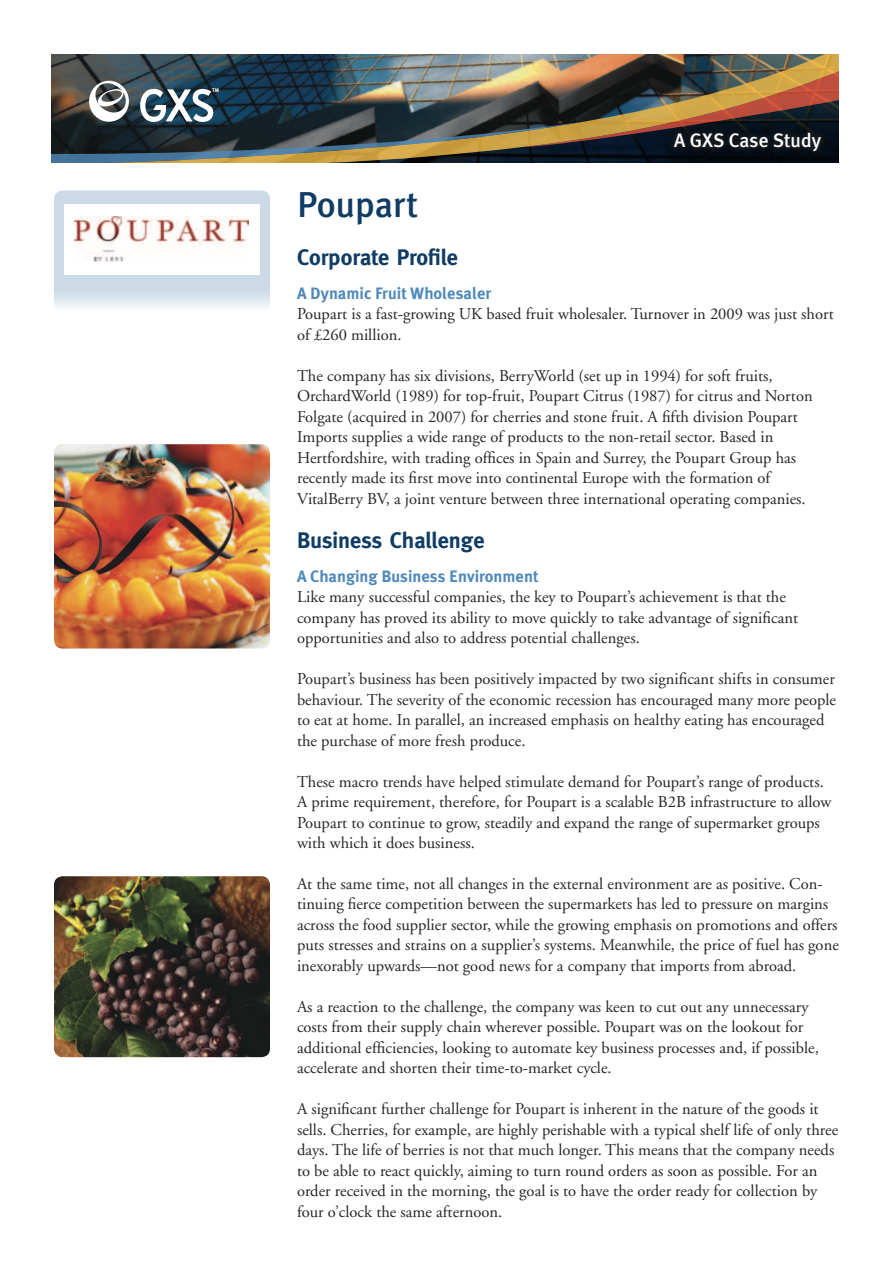
<style>
.page{position:relative;width:893px;height:1263px;background:#fff}
.page>*{position:absolute;margin:0;border:0;box-sizing:border-box;transform-origin:0 0}
.t1{font:500 36px "Meta Plus";color:#103c64}
.t2{font:700 22.5px "Meta";color:#103c64}
.t3{font:500 19.5px "Meta Plus";color:#fff}
.t4{font:16.5px/20.5px "Adobe Garamond";color:#262527}
.t5{font:700 16.5px "Meta Plus";color:#508aba}
.t6{font:700 5.25px "Meta";color:#fff}
</style>
<div class="page">
<svg style="left:54px;top:190px;width:216px;height:118px;background:#d3dfea"></svg>
<img style="left:54px;top:444px;width:216px;height:204px">
<img style="left:54px;top:876px;width:216px;height:181px">
<div style="left:64px;top:205px;width:195px;height:70px;background:#fff"></div>
<img style="left:75px;top:216px;width:173px;height:46px">
<img style="left:52px;top:54px;width:787px;height:15px">
<img style="left:52px;top:69px;width:787px;height:93px">
<p class="t6" style="left:212px;top:87px;width:8px">TM</p>
<h1 class="t1" style="left:297px;top:183px;width:123px">Poupart</h1>
<p class="t3" style="left:674px;top:129px;width:149px">A GXS Case Study</p>
<h2 class="t2" style="left:297px;top:244px;width:163px">Corporate Profile</h2>
<p class="t5" style="left:297px;top:283px;width:196px">A Dynamic Fruit Wholesaler</p>
<p class="t4" style="left:297px;top:304px;width:538px">Poupart is a fast-growing UK based fruit wholesaler. Turnover in 2009 was just short of £260 million.</p>
<p class="t4" style="left:297px;top:366px;width:517px">The company has six divisions, BerryWorld (set up in 1994) for soft fruits, OrchardWorld (1989) for top-fruit, Poupart Citrus (1987) for citrus and Norton Folgate (acquired in 2007) for cherries and stone fruit. A fifth division Poupart Imports supplies a wide range of products to the non-retail sector. Based in Hertfordshire, with trading offices in Spain and Surrey, the Poupart Group has recently made its first move into continental Europe with the formation of VitalBerry BV, a joint venture between three international operating companies.</p>
<h2 class="t2" style="left:297px;top:527px;width:189px">Business Challenge</h2>
<p class="t5" style="left:297px;top:566px;width:243px">A Changing Business Environment</p>
<p class="t4" style="left:297px;top:587px;width:503px">Like many successful companies, the key to Poupart’s achievement is that the company has proved its ability to move quickly to take advantage of significant opportunities and also to address potential challenges.</p>
<p class="t4" style="left:297px;top:669px;width:540px">Poupart’s business has been positively impacted by two significant shifts in consumer behaviour. The severity of the economic recession has encouraged many more people to eat at home. In parallel, an increased emphasis on healthy eating has encouraged the purchase of more fresh produce.</p>
<p class="t4" style="left:297px;top:771px;width:536px">These macro trends have helped stimulate demand for Poupart’s range of products.<br>A prime requirement, therefore, for Poupart is a scalable B2B infrastructure to allow Poupart to continue to grow, steadily and expand the range of supermarket groups with which it does business.</p>
<p class="t4" style="left:297px;top:874px;width:543px">At the same time, not all changes in the external environment are as positive. Con&shy;tinuing fierce competition between the supermarkets has led to pressure on margins across the food supplier sector, while the growing emphasis on promotions and offers puts stresses and strains on a supplier’s systems. Meanwhile, the price of fuel has gone inexorably upwards—not good news for a company that imports from abroad.</p>
<p class="t4" style="left:297px;top:997px;width:523px">As a reaction to the challenge, the company was keen to cut out any unnecessary costs from their supply chain wherever possible. Poupart was on the lookout for additional efficiencies, looking to automate key business processes and, if possible, accelerate and shorten their time-to-market cycle.</p>
<p class="t4" style="left:297px;top:1099px;width:543px">A significant further challenge for Poupart is inherent in the nature of the goods it sells. Cherries, for example, are highly perishable with a typical shelf life of only three days. The life of berries is not that much longer. This means that the company needs to be able to react quickly, aiming to turn round orders as soon as possible. For an order received in the morning, the goal is to have the order ready for collection by four o’clock the same afternoon.</p>
</div>
